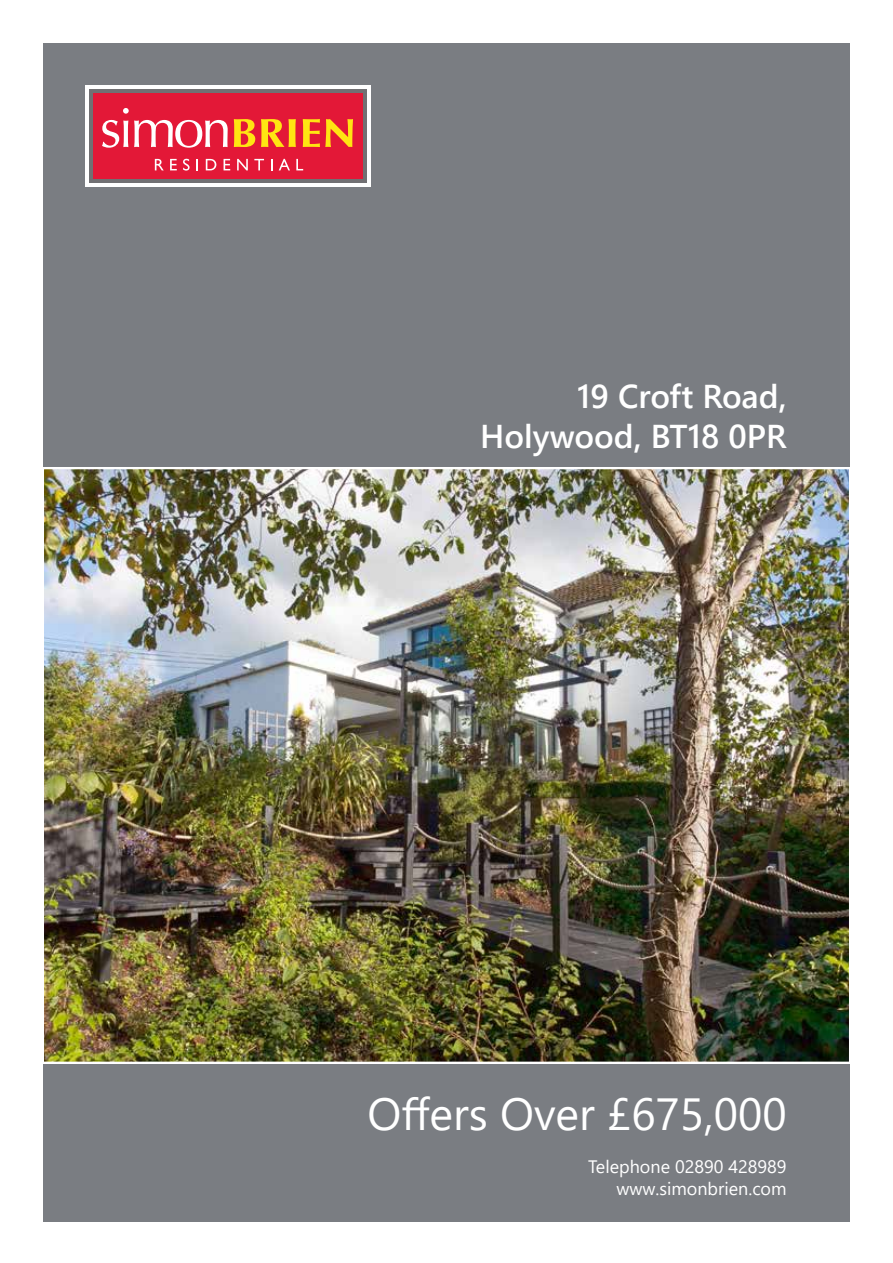
<style>
.page{position:relative;width:893px;height:1263px;background:#fff}
.page>*{position:absolute;margin:0;border:0;box-sizing:border-box;transform-origin:0 0}
.t1{font:45px "Segoe UI";color:#fff}
.t2{font:600 33px/39.6px "Segoe UI";color:#fff;text-align:right}
.t3{font:18px/21.6px "Segoe UI";color:#fff;text-align:right}
</style>
<div class="page">
<div style="left:43px;top:43px;width:807px;height:424px;background:#7a7d82"></div>
<div style="left:43px;top:1064px;width:807px;height:157px;background:#7a7d82"></div>
<img style="left:46px;top:471px;width:801px;height:589px">
<div style="left:85px;top:85px;width:286px;height:102px;background:#fff"></div>
<div style="left:89px;top:89px;width:278px;height:94px;background:#717073"></div>
<div style="left:93px;top:93px;width:270px;height:86px;background:#e31837"></div>
<svg style="left:102px;top:108px;width:126px;height:40px"></svg>
<svg style="left:234px;top:119px;width:21px;height:28px"></svg>
<svg style="left:261px;top:119px;width:35px;height:28px"></svg>
<svg style="left:303px;top:119px;width:50px;height:28px"></svg>
<svg style="left:155px;top:159px;width:9px;height:11px"></svg>
<svg style="left:170px;top:159px;width:7px;height:11px"></svg>
<svg style="left:183px;top:159px;width:7px;height:12px"></svg>
<svg style="left:196px;top:159px;width:2px;height:11px"></svg>
<svg style="left:206px;top:159px;width:10px;height:11px"></svg>
<svg style="left:224px;top:159px;width:6px;height:11px"></svg>
<svg style="left:237px;top:159px;width:11px;height:11px"></svg>
<svg style="left:254px;top:159px;width:10px;height:11px"></svg>
<svg style="left:279px;top:159px;width:11px;height:11px"></svg>
<svg style="left:296px;top:159px;width:7px;height:11px"></svg>
<h2 class="t2" style="left:480px;top:374px;width:308px">19 Croft Road,<br>Holywood, BT18 0PR</h2>
<h1 class="t1" style="left:368px;top:1071px;width:421px">Offers Over £675,000</h1>
<p class="t3" style="left:588px;top:1154px;width:200px">Telephone 02890 428989 www.simonbrien.com</p>
</div>
